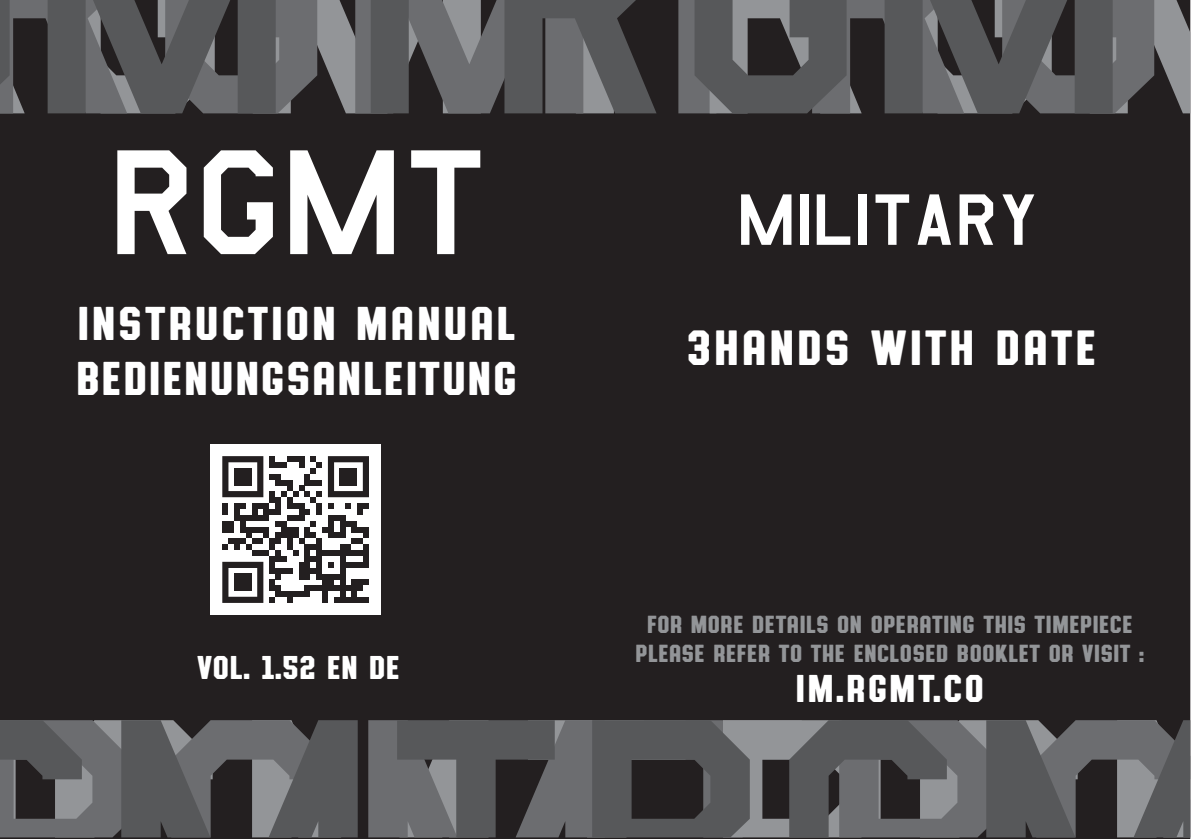
<style>
.page{position:relative;width:1191px;height:839px;background:#fff}
.page>*{position:absolute;margin:0;border:0;box-sizing:border-box;transform-origin:0 0}
.t1{font:84px "Amarillo USAF";color:#fff}
.t2{font:48px "Authority Rounded";letter-spacing:.07em;color:#fff}
.t3{font:46px/55.2px "Authority Rounded";letter-spacing:.05em;color:#fff}
.t4{font:37.6px "Authority Rounded";letter-spacing:.07em;color:#fff}
.t5{font:32px "Authority Rounded";letter-spacing:.025em;color:#fff}
.t6{font:24px/28.8px "Authority Rounded";letter-spacing:.025em;color:#939598;text-align:center}
</style>
<div class="page">
<div style="left:0;top:113px;width:1190px;height:725px;background:#231f20"></div>
<svg style="left:117px;top:150px;width:69px;height:104px"></svg>
<svg style="left:204px;top:150px;width:69px;height:104px"></svg>
<svg style="left:290px;top:150px;width:104px;height:104px"></svg>
<svg style="left:411px;top:150px;width:69px;height:104px"></svg>
<div style="left:555px;top:720px;width:37px;height:117px;background:#6c6d70"></div>
<svg style="left:0;top:720px;width:555px;height:117px"></svg>
<svg style="left:592px;top:720px;width:598px;height:117px;fill:#57585a"></svg>
<svg style="left:409px;top:0;width:95px;height:113px;fill:#6c6d70"></svg>
<svg style="left:0;top:0;width:409px;height:113px;fill:#57585a"></svg>
<svg style="left:1154px;top:0;width:36px;height:113px;fill:#939598"></svg>
<svg style="left:1112px;top:0;width:42px;height:113px"></svg>
<svg style="left:504px;top:0;width:608px;height:113px;fill:#57585a"></svg>
<div style="left:211px;top:444px;width:170px;height:170px;background:#fff"></div>
<svg style="left:222px;top:456px;width:147px;height:146px"></svg>
<div style="left:234px;top:467px;width:18px;height:18px;background:#231f20"></div>
<div style="left:340px;top:467px;width:17px;height:18px;background:#231f20"></div>
<div style="left:234px;top:573px;width:18px;height:18px;background:#231f20"></div>
<h3 class="t3" style="left:76px;top:296px;width:442px">INSTRUCTION MANUAL<br>BEDIENUNGSANLEITUNG</h3>
<h3 class="t5" style="left:197px;top:648px;width:204px">VOL. 1.52 EN DE</h3>
<h1 class="t1" style="left:737px;top:177px;width:304px">MILITARY</h1>
<h2 class="t2" style="left:687px;top:320px;width:411px">3HANDS WITH DATE</h2>
<p class="t6" style="left:635px;top:609px;width:510px">FOR MORE DETAILS ON OPERATING THIS TIMEPIECE<br>PLEASE REFER TO THE ENCLOSED BOOKLET OR VISIT :</p>
<h3 class="t4" style="left:796px;top:667px;width:189px">IM.RGMT.CO</h3>
</div>
